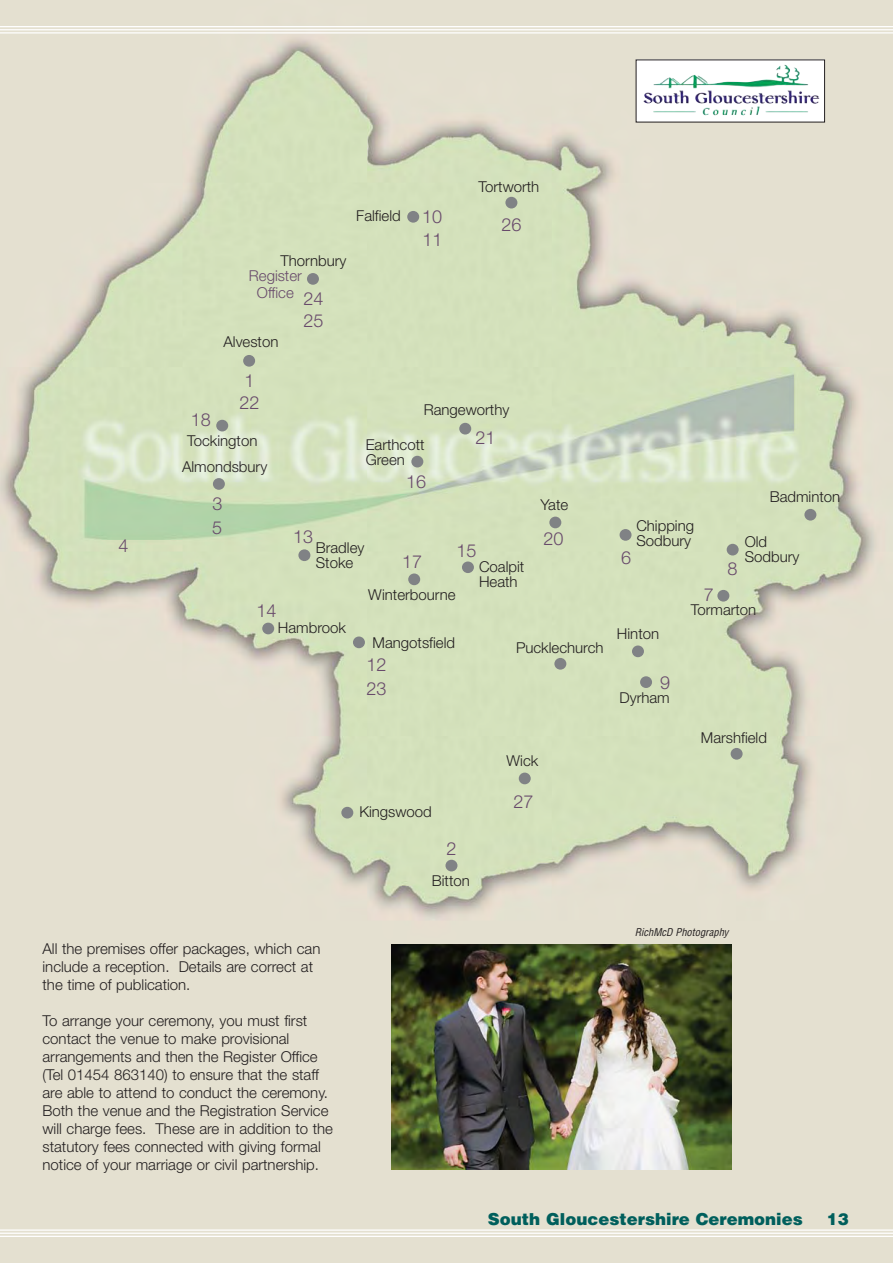
<style>
.page{position:relative;width:893px;height:1263px;background:#fff}
.page>*{position:absolute;margin:0;border:0;box-sizing:border-box;transform-origin:0 0}
.t1{font:300 18px/22.5px "Helvetica Neue";color:#684a6b}
.t2{font:900 16.5px "Helvetica";color:#005f5c}
.t3{font:300 15px/18px "Helvetica Neue";color:#231f20}
.t4{font:300 15px/16.5px "Helvetica Neue";color:#684a6b;text-align:center}
.t5{font:italic condensed 10.5px "Helvetica";color:#231f20}
</style>
<div class="page">
<img style="left:0;top:0;width:893px;height:1263px">
<div style="left:636px;top:60px;width:189px;height:62px;background:#fff"></div>
<img style="left:653px;top:65px;width:155px;height:39px">
<div style="left:462px;top:561px;width:12px;height:12px;background:#808285;border-radius:50%"></div>
<div style="left:505px;top:197px;width:12px;height:11px;background:#808285;border-radius:50%"></div>
<div style="left:407px;top:211px;width:12px;height:12px;background:#808285;border-radius:50%"></div>
<div style="left:307px;top:273px;width:12px;height:12px;background:#808285;border-radius:50%"></div>
<div style="left:243px;top:355px;width:12px;height:12px;background:#808285;border-radius:50%"></div>
<div style="left:459px;top:423px;width:12px;height:11px;background:#808285;border-radius:50%"></div>
<div style="left:549px;top:517px;width:12px;height:11px;background:#808285;border-radius:50%"></div>
<div style="left:408px;top:573px;width:12px;height:12px;background:#808285;border-radius:50%"></div>
<div style="left:213px;top:478px;width:12px;height:12px;background:#808285;border-radius:50%"></div>
<div style="left:298px;top:549px;width:12px;height:12px;background:#808285;border-radius:50%"></div>
<div style="left:262px;top:623px;width:12px;height:11px;background:#808285;border-radius:50%"></div>
<div style="left:353px;top:636px;width:12px;height:12px;background:#808285;border-radius:50%"></div>
<div style="left:519px;top:773px;width:12px;height:11px;background:#808285;border-radius:50%"></div>
<div style="left:554px;top:658px;width:12px;height:12px;background:#808285;border-radius:50%"></div>
<div style="left:632px;top:645px;width:12px;height:12px;background:#808285;border-radius:50%"></div>
<div style="left:731px;top:748px;width:12px;height:12px;background:#808285;border-radius:50%"></div>
<div style="left:804px;top:509px;width:12px;height:12px;background:#808285;border-radius:50%"></div>
<div style="left:717px;top:590px;width:12px;height:12px;background:#808285;border-radius:50%"></div>
<div style="left:640px;top:676px;width:12px;height:12px;background:#808285;border-radius:50%"></div>
<div style="left:620px;top:529px;width:11px;height:12px;background:#808285;border-radius:50%"></div>
<div style="left:727px;top:544px;width:12px;height:11px;background:#808285;border-radius:50%"></div>
<div style="left:341px;top:807px;width:12px;height:11px;background:#808285;border-radius:50%"></div>
<div style="left:445px;top:860px;width:12px;height:11px;background:#808285;border-radius:50%"></div>
<img style="left:391px;top:944px;width:340px;height:225px">
<div style="left:411px;top:456px;width:12px;height:11px;background:#808285;border-radius:50%"></div>
<div style="left:216px;top:420px;width:12px;height:11px;background:#808285;border-radius:50%"></div>
<hr style="left:0;top:26px;width:893px;height:1px;background:#fff">
<hr style="left:0;top:29px;width:893px;height:1px;background:#fff">
<hr style="left:0;top:32px;width:893px;height:2px;background:#fff">
<hr style="left:0;top:1229px;width:893px;height:2px;background:#fff">
<hr style="left:0;top:1232px;width:893px;height:2px;background:#fff">
<hr style="left:0;top:1236px;width:893px;height:1px;background:#fff">
<p class="t1" style="left:118px;top:536px;width:12px">4</p>
<p class="t3" style="left:280px;top:254px;width:68px">Thornbury</p>
<p class="t4" style="left:249px;top:269px;width:55px">Register<br>Office</p>
<p class="t1" style="left:303px;top:289px;width:22px">24<br>25</p>
<p class="t3" style="left:223px;top:334px;width:56px">Alveston</p>
<p class="t1" style="left:245px;top:371px;width:12px">1</p>
<p class="t1" style="left:191px;top:410px;width:22px">18</p>
<p class="t1" style="left:239px;top:393px;width:22px">22</p>
<p class="t3" style="left:187px;top:433px;width:72px">Tockington</p>
<p class="t3" style="left:182px;top:459px;width:87px">Almondsbury</p>
<p class="t3" style="left:356px;top:208px;width:46px">Falfield</p>
<p class="t1" style="left:422px;top:207px;width:22px">10<br>11</p>
<p class="t3" style="left:478px;top:179px;width:62px">Tortworth</p>
<p class="t1" style="left:501px;top:215px;width:22px">26</p>
<p class="t3" style="left:424px;top:402px;width:87px">Rangeworthy</p>
<p class="t3" style="left:366px;top:439px;width:60px;line-height:15px">Earthcott<br>Green</p>
<p class="t1" style="left:406px;top:472px;width:22px">16</p>
<p class="t1" style="left:475px;top:428px;width:22px">21</p>
<p class="t1" style="left:212px;top:494px;width:12px;line-height:23.7px">3<br>5</p>
<p class="t1" style="left:293px;top:527px;width:22px">13</p>
<p class="t3" style="left:316px;top:542px;width:50px;line-height:15px">Bradley<br>Stoke</p>
<p class="t1" style="left:402px;top:552px;width:22px">17</p>
<p class="t1" style="left:456px;top:541px;width:22px">15</p>
<p class="t3" style="left:479px;top:560px;width:47px;line-height:15px">Coalpit<br>Heath</p>
<p class="t1" style="left:257px;top:601px;width:22px">14</p>
<p class="t3" style="left:278px;top:620px;width:70px">Hambrook</p>
<p class="t3" style="left:368px;top:587px;width:89px">Winterbourne</p>
<p class="t3" style="left:540px;top:498px;width:29px">Yate</p>
<p class="t1" style="left:543px;top:529px;width:22px">20</p>
<p class="t3" style="left:373px;top:635px;width:84px">Mangotsfield</p>
<p class="t1" style="left:366px;top:655px;width:22px;line-height:23.4px">12<br>23</p>
<p class="t3" style="left:359px;top:804px;width:74px">Kingswood</p>
<p class="t1" style="left:446px;top:839px;width:12px">2</p>
<p class="t3" style="left:432px;top:873px;width:40px">Bitton</p>
<p class="t3" style="left:516px;top:640px;width:89px">Pucklechurch</p>
<p class="t3" style="left:506px;top:753px;width:34px">Wick</p>
<p class="t1" style="left:513px;top:792px;width:22px">27</p>
<p class="t3" style="left:636px;top:520px;width:59px;line-height:15px">Chipping<br>Sodbury</p>
<p class="t1" style="left:621px;top:548px;width:12px">6</p>
<p class="t1" style="left:704px;top:585px;width:12px">7</p>
<p class="t3" style="left:770px;top:489px;width:72px">Badminton</p>
<p class="t1" style="left:728px;top:559px;width:12px">8</p>
<p class="t3" style="left:745px;top:535px;width:56px;line-height:15px">Old<br>Sodbury</p>
<p class="t3" style="left:617px;top:626px;width:44px">Hinton</p>
<p class="t1" style="left:660px;top:673px;width:12px">9</p>
<p class="t3" style="left:619px;top:690px;width:52px">Dyrham</p>
<p class="t3" style="left:691px;top:602px;width:67px">Tormarton</p>
<p class="t3" style="left:701px;top:730px;width:68px">Marshfield</p>
<p class="t3" style="left:43px;top:941px;width:279px">All the premises offer packages, which can include a reception. Details are correct at the time of publication.</p>
<p class="t3" style="left:43px;top:1013px;width:292px">To arrange your ceremony, you must first contact the venue to make provisional arrangements and then the Register Office (Tel 01454 863140) to ensure that the staff are able to attend to conduct the ceremony.<br>Both the venue and the Registration Service will charge fees. These are in addition to the statutory fees connected with giving formal notice of your marriage or civil partnership.</p>
<p class="t5" style="left:635px;top:928px;width:95px">RichMcD Photography</p>
<p class="t2" style="left:488px;top:1213px;width:316px">South Gloucestershire Ceremonies</p>
<p class="t2" style="left:827px;top:1213px;width:24px">13</p>
</div>
